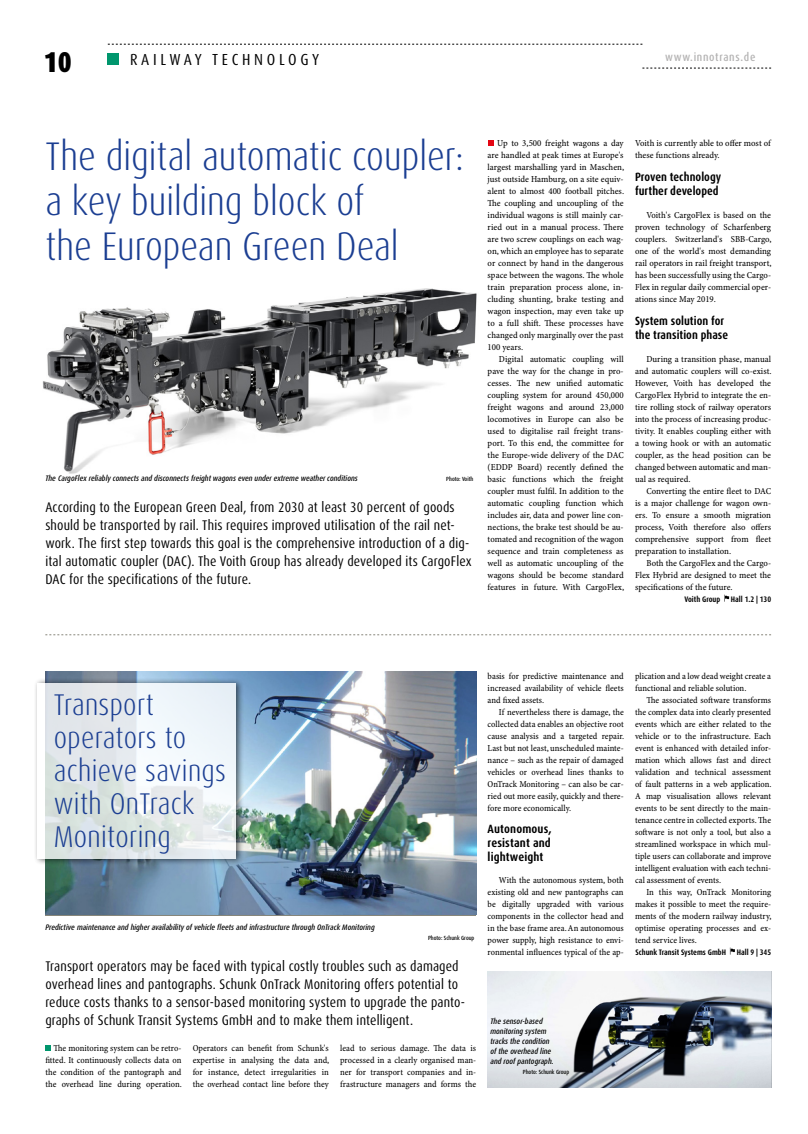
<style>
.page{position:relative;width:808px;height:1134px;background:#fff}
.page>*{position:absolute;margin:0;border:0;box-sizing:border-box;transform-origin:0 0}
.t1{font:300 condensed 40px/45px "Dax OT";color:#1b3e92}
.t2{font:300 condensed 30px/33px "Dax OT";letter-spacing:.01em;color:#1b3e92}
.t3{font:900 condensed 28.7px "Dax OT";color:#000}
.t4{font:condensed 16px "Dax OT";letter-spacing:.23em;color:#000}
.t5{font:condensed 14px/18px "Dax OT";letter-spacing:.01em;color:#000}
.t6{font:700 condensed 12px/14px "Dax OT";letter-spacing:.005em;color:#000}
.t7{font:500 condensed 11.6px "Dax OT";letter-spacing:.06em;color:#b3b2b2}
.t8{font:9.2px/12px "Minion Pro Cn Capt";color:#000;text-align:justify}
.t9{font:italic 500 condensed 8px/10px "Dax OT";color:#000}
.t10{font:700 condensed 8px "Dax OT";color:#000}
.t11{font:500 condensed 6px "Dax OT";color:#000}
</style>
<div class="page">
<svg style="left:108px;top:44px;width:534px;height:1px"></svg>
<svg style="left:642px;top:68px;width:129px;height:1px"></svg>
<div style="left:108px;top:53px;width:11px;height:12px;background:#00966d"></div>
<svg style="left:45px;top:634px;width:726px;height:1px"></svg>
<svg style="left:724px;top:595px;width:5px;height:7px"></svg>
<img style="left:42px;top:288px;width:435px;height:186px">
<svg style="left:488px;top:140px;width:6px;height:6px"></svg>
<svg style="left:730px;top:948px;width:5px;height:7px"></svg>
<svg style="left:45px;top:1045px;width:6px;height:6px"></svg>
<img style="left:45px;top:672px;width:431px;height:242px">
<div style="left:34px;top:677px;width:210px;height:188px;background:#000;opacity:.75"></div>
<svg style="left:37px;top:683px;width:198px;height:176px"></svg>
<img style="left:488px;top:971px;width:283px;height:117px">
<h3 class="t3" style="left:44px;top:44px;width:30px">10</h3>
<p class="t7" style="left:665px;top:50px;width:92px">www.innotrans.de</p>
<h3 class="t4" style="left:130px;top:49px;width:191px">RAILWAY TECHNOLOGY</h3>
<h1 class="t1" style="left:45px;top:134px;width:420px">The digital automatic coupler: a key building block of<br>the European Green Deal</h1>
<p class="t8" style="left:488px;top:137px;width:138px;text-indent:9px">Up to 3,500 freight wagons a day are handled at peak times at Europe's largest marshalling yard in Maschen, just outside Hamburg, on a site equiv&shy;alent to almost 400 football pitches.<br>The coupling and uncoupling of the individual wagons is still mainly car&shy;ried out in a manual process. There are two screw couplings on each wag&shy;on, which an employee has to separate or connect by hand in the dangerous space between the wagons. The whole train preparation process alone, in&shy;cluding shunting, brake testing and wagon inspection, may even take up to a full shift. These processes have changed only marginally over the past 100 years.</p>
<p class="t8" style="left:488px;top:353px;width:138px;text-indent:11px">Digital automatic coupling will pave the way for the change in pro&shy;cesses. The new unified automatic coupling system for around 450,000 freight wagons and around 23,000 locomotives in Europe can also be used to digitalise rail freight trans&shy;port. To this end, the committee for the Europe-wide delivery of the DAC (EDDP Board) recently defined the basic functions which the freight coupler must fulfil. In addition to the automatic coupling function which includes air, data and power line con&shy;nections, the brake test should be au&shy;tomated and recognition of the wagon sequence and train completeness as well as automatic uncoupling of the wagons should be become standard features in future. With CargoFlex,</p>
<p class="t9" style="left:45px;top:474px;width:314px">The CargoFlex reliably connects and disconnects freight wagons even under extreme weather conditions</p>
<p class="t11" style="left:446px;top:475px;width:29px">Photo: Voith</p>
<p class="t5" style="left:45px;top:499px;width:428px">According to the European Green Deal, from 2030 at least 30 percent of goods should be transported by rail. This requires improved utilisation of the rail net&shy;work. The first step towards this goal is the comprehensive introduction of a dig&shy;ital automatic coupler (DAC). The Voith Group has already developed its CargoFlex DAC for the specifications of the future.</p>
<p class="t8" style="left:635px;top:137px;width:137px">Voith is currently able to offer most of these functions already.</p>
<h3 class="t6" style="left:635px;top:170px;width:88px">Proven technology further developed</h3>
<p class="t8" style="left:635px;top:209px;width:138px;text-indent:11px">Voith's CargoFlex is based on the proven technology of Scharfenberg couplers. Switzerland's SBB-Cargo, one of the world's most demanding rail operators in rail freight transport, has been successfully using the Cargo-Flex in regular daily commercial oper&shy;ations since May 2019.</p>
<h3 class="t6" style="left:635px;top:314px;width:95px">System solution for the transition phase</h3>
<p class="t8" style="left:635px;top:353px;width:138px;text-indent:11px">During a transition phase, manual and automatic couplers will co-exist.<br>However, Voith has developed the CargoFlex Hybrid to integrate the en&shy;tire rolling stock of railway operators into the process of increasing produc&shy;tivity. It enables coupling either with a towing hook or with an automatic coupler, as the head position can be changed between automatic and man&shy;ual as required.</p>
<p class="t8" style="left:635px;top:485px;width:138px;text-indent:11px">Converting the entire fleet to DAC is a major challenge for wagon own&shy;ers. To ensure a smooth migration process, Voith therefore also offers comprehensive support from fleet preparation to installation.</p>
<p class="t8" style="left:635px;top:557px;width:138px;text-indent:11px">Both the CargoFlex and the Cargo-Flex Hybrid are designed to meet the specifications of the future.</p>
<p class="t10" style="left:684px;top:594px;width:37px">Voith Group</p>
<p class="t10" style="left:731px;top:594px;width:42px">Hall 1.2 | 130</p>
<h2 class="t2" style="left:54px;top:689px;width:174px">Transport operators to achieve savings with OnTrack<br>Monitoring</h2>
<p class="t9" style="left:45px;top:922px;width:331px">Predictive maintenance and higher availability of vehicle fleets and infrastructure through OnTrack Monitoring</p>
<p class="t11" style="left:428px;top:934px;width:48px">Photo: Schunk Group</p>
<p class="t5" style="left:45px;top:957px;width:421px">Transport operators may be faced with typical costly troubles such as damaged overhead lines and pantographs. Schunk OnTrack Monitoring offers potential to reduce costs thanks to a sensor-based monitoring system to upgrade the panto&shy;graphs of Schunk Transit Systems GmbH and to make them intelligent.</p>
<p class="t8" style="left:45px;top:1043px;width:138px;text-indent:8px">The monitoring system can be retro&shy;fitted. It continuously collects data on the condition of the pantograph and the overhead line during operation.</p>
<p class="t8" style="left:193px;top:1043px;width:138px">Operators can benefit from Schunk's expertise in analysing the data and, for instance, detect irregularities in the overhead contact line before they</p>
<p class="t8" style="left:340px;top:1043px;width:138px">lead to serious damage. The data is processed in a clearly organised man&shy;ner for transport companies and in&shy;frastructure managers and forms the</p>
<p class="t8" style="left:488px;top:670px;width:138px">basis for predictive maintenance and increased availability of vehicle fleets and fixed assets.</p>
<p class="t8" style="left:488px;top:706px;width:138px;text-indent:11px">If nevertheless there is damage, the collected data enables an objective root cause analysis and a targeted repair.<br>Last but not least, unscheduled mainte&shy;nance – such as the repair of damaged vehicles or overhead lines thanks to OnTrack Monitoring – can also be car&shy;ried out more easily, quickly and there&shy;fore more economically.</p>
<h3 class="t6" style="left:488px;top:821px;width:66px;text-align:justify">Autonomous, resistant and lightweight</h3>
<p class="t8" style="left:488px;top:874px;width:138px;text-indent:11px">With the autonomous system, both existing old and new pantographs can be digitally upgraded with various components in the collector head and in the base frame area. An autonomous power supply, high resistance to envi&shy;ronmental influences typical of the ap-</p>
<p class="t8" style="left:635px;top:670px;width:138px">plication and a low dead weight create a functional and reliable solution.</p>
<p class="t8" style="left:635px;top:694px;width:138px;text-indent:11px">The associated software transforms the complex data into clearly presented events which are either related to the vehicle or to the infrastructure. Each event is enhanced with detailed infor&shy;mation which allows fast and direct validation and technical assessment of fault patterns in a web application.<br>A map visualisation allows relevant events to be sent directly to the main&shy;tenance centre in collected exports. The software is not only a tool, but also a streamlined workspace in which mul&shy;tiple users can collaborate and improve intelligent evaluation with each techni&shy;cal assessment of events.</p>
<p class="t8" style="left:635px;top:886px;width:138px;text-indent:11px">In this way, OnTrack Monitoring makes it possible to meet the require&shy;ments of the modern railway industry, optimise operating processes and ex&shy;tend service lives.</p>
<p class="t10" style="left:635px;top:947px;width:92px">Schunk Transit Systems GmbH</p>
<p class="t10" style="left:737px;top:947px;width:36px">Hall 9 | 345</p>
<p class="t9" style="left:490px;top:1016px;width:65px">The sensor-based monitoring system tracks the condition of the overhead line and roof pantograph.</p>
<p class="t11" style="left:523px;top:1068px;width:48px">Photo: Schunk Group</p>
</div>
